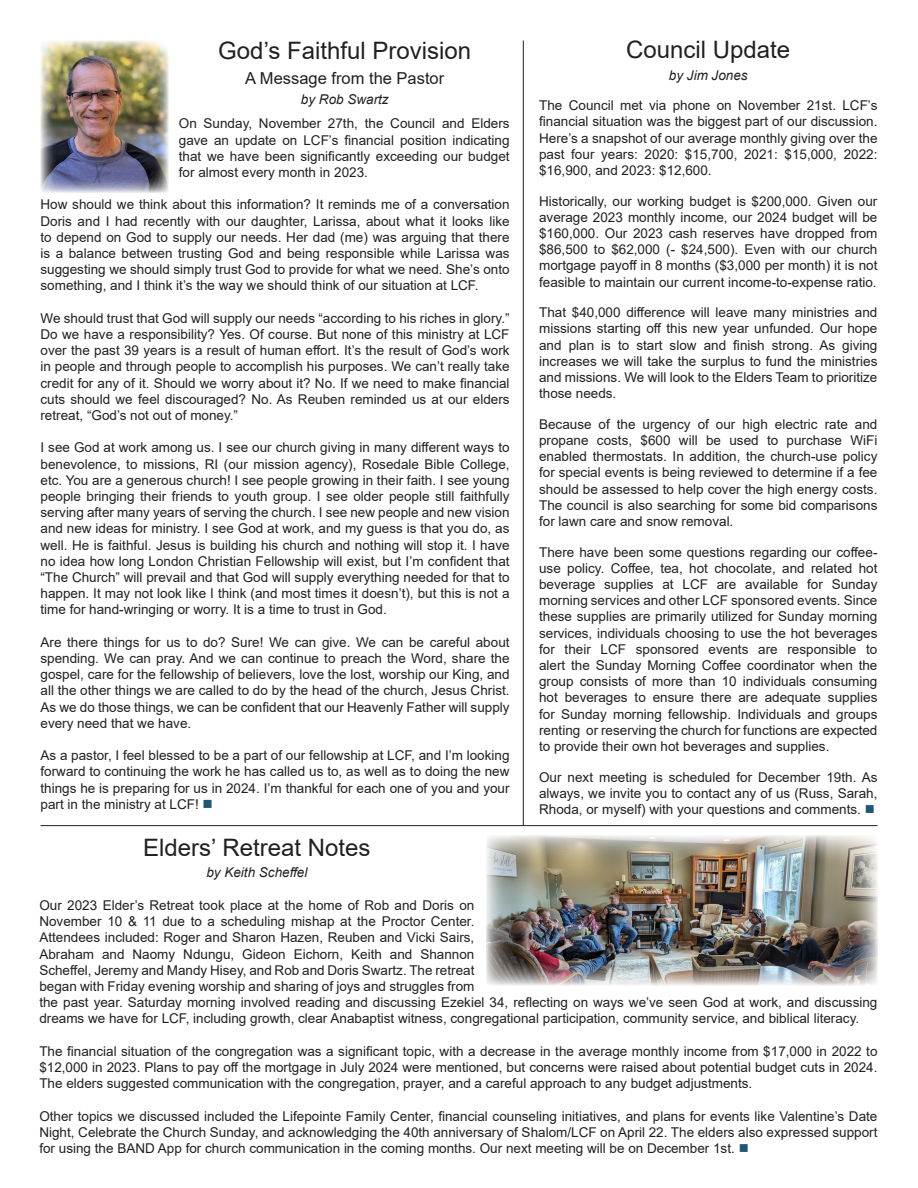
<style>
.page{position:relative;width:918px;height:1188px;background:#fff}
.page>*{position:absolute;margin:0;border:0;box-sizing:border-box;transform-origin:0 0}
.t1{font:24px "Arial";color:#231f20}
.t2{font:16.5px "Arial";color:#231f20}
.body_text{font:13.5px/16.2px "Arial";color:#231f20;text-align:justify}
.by_author{font:italic 13.5px "Arial";color:#231f20}
.s1{color:#1c5775}
</style>
<div class="page">
<hr style="left:523px;top:40px;width:1px;height:786px;background:#231f20">
<hr style="left:40px;top:825px;width:838px;height:1px;background:#231f20">
<img style="left:40px;top:40px;width:128px;height:153px">
<img style="left:486px;top:835px;width:392px;height:151px">
<p class="t1" style="left:218px;top:34px;width:254px">God’s Faithful Provision</p>
<p class="t2" style="left:245px;top:67px;width:201px">A Message from the Pastor</p>
<p class="by_author" style="left:301px;top:90px;width:89px">by Rob Swartz</p>
<p class="body_text" style="left:179px;top:115px;width:332px">On Sunday, November 27th, the Council and Elders gave an update on LCF’s financial position indicating that we have been significantly exceeding our budget for almost every month in 2023.</p>
<p class="body_text" style="left:40px;top:196px;width:471px">How should we think about this information? It reminds me of a conversation Doris and I had recently with our daughter, Larissa, about what it looks like to depend on God to supply our needs. Her dad (me) was arguing that there is a balance between trusting God and being responsible while Larissa was suggesting we should simply trust God to provide for what we need. She’s onto something, and I think it’s the way we should think of our situation at LCF.</p>
<p class="body_text" style="left:40px;top:310px;width:471px">We should trust that God will supply our needs “according to his riches in glory.” Do we have a responsibility? Yes. Of course. But none of this ministry at LCF over the past 39 years is a result of human effort. It’s the result of God’s work in people and through people to accomplish his purposes. We can’t really take credit for any of it. Should we worry about it? No. If we need to make financial cuts should we feel discouraged? No. As Reuben reminded us at our elders retreat, “God’s not out of money.”</p>
<p class="body_text" style="left:40px;top:439px;width:471px">I see God at work among us. I see our church giving in many different ways to benevolence, to missions, RI (our mission agency), Rosedale Bible College, etc. You are a generous church! I see people growing in their faith. I see young people bringing their friends to youth group. I see older people still faithfully serving after many years of serving the church. I see new people and new vision and new ideas for ministry. I see God at work, and my guess is that you do, as well. He is faithful. Jesus is building his church and nothing will stop it. I have no idea how long London Christian Fellowship will exist, but I’m confident that “The Church” will prevail and that God will supply everything needed for that to happen. It may not look like I think (and most times it doesn’t), but this is not a time for hand-wringing or worry. It is a time to trust in God.</p>
<p class="body_text" style="left:40px;top:634px;width:471px">Are there things for us to do? Sure! We can give. We can be careful about spending. We can pray. And we can continue to preach the Word, share the gospel, care for the fellowship of believers, love the lost, worship our King, and all the other things we are called to do by the head of the church, Jesus Christ.<br>As we do those things, we can be confident that our Heavenly Father will supply every need that we have.</p>
<p class="body_text" style="left:40px;top:747px;width:471px">As a pastor, I feel blessed to be a part of our fellowship at LCF, and I’m looking forward to continuing the work he has called us to, as well as to doing the new things he is preparing for us in 2024. I’m thankful for each one of you and your part in the ministry at LCF! <span class="s1">■</span></p>
<p class="t1" style="left:626px;top:33px;width:166px">Council Update</p>
<p class="by_author" style="left:669px;top:66px;width:80px">by Jim Jones</p>
<p class="body_text" style="left:539px;top:97px;width:340px">The Council met via phone on November 21st. LCF’s financial situation was the biggest part of our discussion.<br>Here’s a snapshot of our average monthly giving over the past four years: 2020: $15,700, 2021: $15,000, 2022: $16,900, and 2023: $12,600.</p>
<p class="body_text" style="left:539px;top:193px;width:340px">Historically, our working budget is $200,000. Given our average 2023 monthly income, our 2024 budget will be $160,000. Our 2023 cash reserves have dropped from $86,500 to $62,000 (- $24,500). Even with our church mortgage payoff in 8 months ($3,000 per month) it is not feasible to maintain our current income-to-expense ratio.</p>
<p class="body_text" style="left:539px;top:304px;width:340px">That $40,000 difference will leave many ministries and missions starting off this new year unfunded. Our hope and plan is to start slow and finish strong. As giving increases we will take the surplus to fund the ministries and missions. We will look to the Elders Team to prioritize those needs.</p>
<p class="body_text" style="left:539px;top:416px;width:340px">Because of the urgency of our high electric rate and propane costs, $600 will be used to purchase WiFi enabled thermostats. In addition, the church-use policy for special events is being reviewed to determine if a fee should be assessed to help cover the high energy costs.<br>The council is also searching for some bid comparisons for lawn care and snow removal.</p>
<p class="body_text" style="left:539px;top:544px;width:340px">There have been some questions regarding our coffee&shy;use policy. Coffee, tea, hot chocolate, and related hot beverage supplies at LCF are available for Sunday morning services and other LCF sponsored events. Since these supplies are primarily utilized for Sunday morning services, individuals choosing to use the hot beverages for their LCF sponsored events are responsible to alert the Sunday Morning Coffee coordinator when the group consists of more than 10 individuals consuming hot beverages to ensure there are adequate supplies for Sunday morning fellowship. Individuals and groups renting or reserving the church for functions are expected to provide their own hot beverages and supplies.</p>
<p class="body_text" style="left:539px;top:769px;width:340px">Our next meeting is scheduled for December 19th. As always, we invite you to contact any of us (Russ, Sarah, Rhoda, or myself) with your questions and comments. <span class="s1">■</span></p>
<p class="t1" style="left:143px;top:831px;width:229px">Elders’ Retreat Notes</p>
<p class="by_author" style="left:206px;top:864px;width:102px">by Keith Scheffel</p>
<p class="body_text" style="left:39px;top:897px;width:840px;text-align:left">Our 2023 Elder’s Retreat took place at the home of Rob and Doris on<br>November 10 &amp; 11 due to a scheduling mishap at the Proctor Center.<br>Attendees included: Roger and Sharon Hazen, Reuben and Vicki Sairs,<br>Abraham and Naomy Ndungu, Gideon Eichorn, Keith and Shannon<br>Scheffel, Jeremy and Mandy Hisey, and Rob and Doris Swartz. The retreat<br>began with Friday evening worship and sharing of joys and struggles from<br>the past year. Saturday morning involved reading and discussing Ezekiel 34, reflecting on ways we’ve seen God at work, and discussing dreams we have for LCF, including growth, clear Anabaptist witness, congregational participation, community service, and biblical literacy.</p>
<p class="body_text" style="left:39px;top:1043px;width:840px">The financial situation of the congregation was a significant topic, with a decrease in the average monthly income from $17,000 in 2022 to $12,000 in 2023. Plans to pay off the mortgage in July 2024 were mentioned, but concerns were raised about potential budget cuts in 2024.<br>The elders suggested communication with the congregation, prayer, and a careful approach to any budget adjustments.</p>
<p class="body_text" style="left:39px;top:1108px;width:840px">Other topics we discussed included the Lifepointe Family Center, financial counseling initiatives, and plans for events like Valentine’s Date Night, Celebrate the Church Sunday, and acknowledging the 40th anniversary of Shalom/LCF on April 22. The elders also expressed support for using the BAND App for church communication in the coming months. Our next meeting will be on December 1st. <span class="s1">■</span></p>
<p class="body_text" style="left:56px;top:1149px;width:9px">2</p>
</div>
